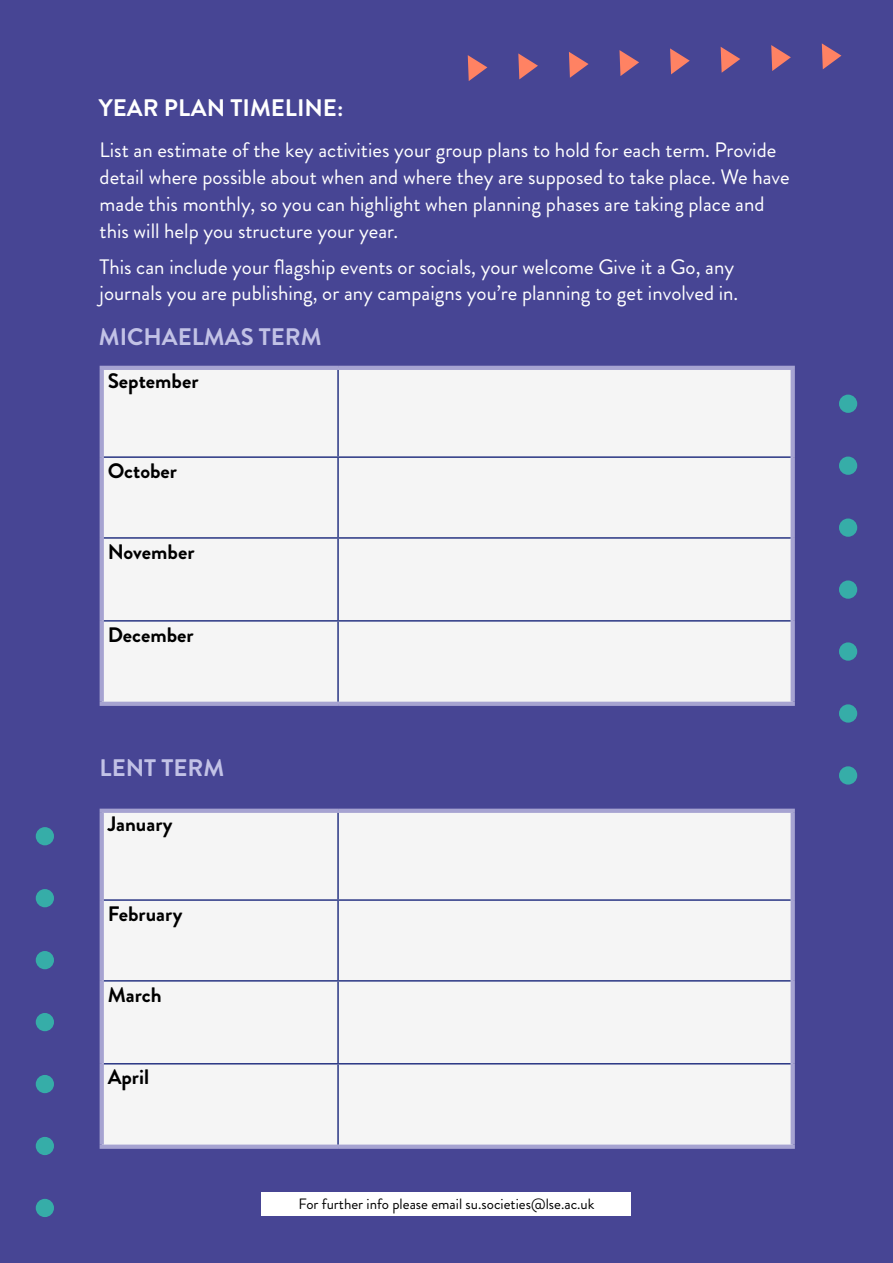
<style>
.page{position:relative;width:893px;height:1263px;background:#474594}
.page>*{position:absolute;margin:0;border:0;box-sizing:border-box;transform-origin:0 0}
.t1{font:700 23.85px "Brandon Grotesque";color:#c2c2e6}
.t2{font:700 23.85px "Brandon Grotesque";color:#fff}
.t3{font:20.85px/26.8px "Brandon Grotesque";color:#fff}
.t4{font:700 20.85px "Brandon Grotesque";color:#000}
.t5{font:15px "Brandon Grotesque";color:#000}
</style>
<div class="page">
<div style="left:262px;top:1192px;width:369px;height:24px;background:#fff"></div>
<div style="left:104px;top:370px;width:687px;height:332px;background:#f5f5f5"></div>
<hr style="left:100px;top:366px;width:238px;height:4px;background:#a6a3d1">
<hr style="left:100px;top:370px;width:4px;height:87px;background:#a6a3d1">
<hr style="left:338px;top:366px;width:457px;height:4px;background:#a6a3d1">
<hr style="left:791px;top:370px;width:4px;height:87px;background:#a6a3d1">
<hr style="left:100px;top:457px;width:4px;height:81px;background:#a6a3d1">
<hr style="left:791px;top:457px;width:4px;height:81px;background:#a6a3d1">
<hr style="left:100px;top:538px;width:4px;height:83px;background:#a6a3d1">
<hr style="left:791px;top:538px;width:4px;height:83px;background:#a6a3d1">
<hr style="left:100px;top:621px;width:4px;height:81px;background:#a6a3d1">
<hr style="left:791px;top:621px;width:4px;height:81px;background:#a6a3d1">
<hr style="left:100px;top:702px;width:238px;height:4px;background:#a6a3d1">
<hr style="left:338px;top:702px;width:457px;height:4px;background:#a6a3d1">
<hr style="left:337px;top:370px;width:2px;height:86px;background:#283583">
<hr style="left:104px;top:456px;width:234px;height:2px;background:#283583">
<hr style="left:338px;top:456px;width:453px;height:2px;background:#283583">
<hr style="left:337px;top:458px;width:2px;height:79px;background:#283583">
<hr style="left:104px;top:537px;width:234px;height:2px;background:#283583">
<hr style="left:338px;top:537px;width:453px;height:2px;background:#283583">
<hr style="left:337px;top:539px;width:2px;height:81px;background:#283583">
<hr style="left:104px;top:620px;width:234px;height:2px;background:#283583">
<hr style="left:338px;top:620px;width:453px;height:2px;background:#283583">
<hr style="left:337px;top:622px;width:2px;height:80px;background:#283583">
<div style="left:104px;top:813px;width:687px;height:331px;background:#f5f5f5"></div>
<hr style="left:100px;top:809px;width:238px;height:4px;background:#a6a3d1">
<hr style="left:100px;top:813px;width:4px;height:87px;background:#a6a3d1">
<hr style="left:338px;top:809px;width:457px;height:4px;background:#a6a3d1">
<hr style="left:791px;top:813px;width:4px;height:87px;background:#a6a3d1">
<hr style="left:100px;top:900px;width:4px;height:81px;background:#a6a3d1">
<hr style="left:791px;top:900px;width:4px;height:81px;background:#a6a3d1">
<hr style="left:100px;top:981px;width:4px;height:83px;background:#a6a3d1">
<hr style="left:791px;top:981px;width:4px;height:83px;background:#a6a3d1">
<hr style="left:100px;top:1064px;width:4px;height:80px;background:#a6a3d1">
<hr style="left:791px;top:1064px;width:4px;height:80px;background:#a6a3d1">
<div style="left:100px;top:1144px;width:238px;height:5px;background:#a6a3d1"></div>
<div style="left:338px;top:1144px;width:457px;height:5px;background:#a6a3d1"></div>
<hr style="left:337px;top:813px;width:2px;height:86px;background:#283583">
<hr style="left:104px;top:899px;width:234px;height:2px;background:#283583">
<hr style="left:338px;top:899px;width:453px;height:2px;background:#283583">
<hr style="left:337px;top:901px;width:2px;height:79px;background:#283583">
<hr style="left:104px;top:980px;width:234px;height:1px;background:#283583">
<hr style="left:338px;top:980px;width:453px;height:1px;background:#283583">
<hr style="left:337px;top:981px;width:2px;height:82px;background:#283583">
<hr style="left:104px;top:1063px;width:234px;height:1px;background:#283583">
<hr style="left:338px;top:1063px;width:453px;height:1px;background:#283583">
<hr style="left:337px;top:1064px;width:2px;height:80px;background:#283583">
<div style="left:36px;top:827px;width:18px;height:18px;background:#36ada8;border-radius:50%"></div>
<div style="left:36px;top:889px;width:18px;height:18px;background:#36ada8;border-radius:50%"></div>
<div style="left:36px;top:951px;width:18px;height:18px;background:#36ada8;border-radius:50%"></div>
<div style="left:36px;top:1013px;width:18px;height:18px;background:#36ada8;border-radius:50%"></div>
<div style="left:36px;top:1075px;width:18px;height:18px;background:#36ada8;border-radius:50%"></div>
<div style="left:36px;top:1137px;width:18px;height:18px;background:#36ada8;border-radius:50%"></div>
<div style="left:36px;top:1199px;width:18px;height:18px;background:#36ada8;border-radius:50%"></div>
<div style="left:839px;top:395px;width:18px;height:18px;background:#36ada8;border-radius:50%"></div>
<div style="left:839px;top:457px;width:18px;height:18px;background:#36ada8;border-radius:50%"></div>
<div style="left:839px;top:518px;width:18px;height:19px;background:#36ada8;border-radius:50%"></div>
<div style="left:839px;top:580px;width:18px;height:19px;background:#36ada8;border-radius:50%"></div>
<div style="left:839px;top:642px;width:18px;height:19px;background:#36ada8;border-radius:50%"></div>
<div style="left:839px;top:704px;width:18px;height:19px;background:#36ada8;border-radius:50%"></div>
<div style="left:839px;top:766px;width:18px;height:18px;background:#36ada8;border-radius:50%"></div>
<svg style="left:822px;top:43px;width:19px;height:26px"></svg>
<svg style="left:771px;top:45px;width:20px;height:26px"></svg>
<svg style="left:721px;top:47px;width:19px;height:26px"></svg>
<svg style="left:670px;top:48px;width:20px;height:26px"></svg>
<svg style="left:619px;top:50px;width:20px;height:26px"></svg>
<svg style="left:569px;top:52px;width:20px;height:26px"></svg>
<svg style="left:518px;top:53px;width:20px;height:26px"></svg>
<svg style="left:468px;top:55px;width:19px;height:26px"></svg>
<p class="t2" style="left:99px;top:91px;width:246px">YEAR PLAN TIMELINE:</p>
<p class="t3" style="left:100px;top:137px;width:692px">List an estimate of the key activities your group plans to hold for each term. Provide detail where possible about when and where they are supposed to take place. We have made this monthly, so you can highlight when planning phases are taking place and this will help you structure your year.</p>
<p class="t3" style="left:100px;top:253px;width:640px">This can include your flagship events or socials, your welcome Give it a Go, any journals you are publishing, or any campaigns you’re planning to get involved in.</p>
<p class="t1" style="left:99px;top:320px;width:224px">MICHAELMAS TERM</p>
<p class="t4" style="left:108px;top:367px;width:92px">September</p>
<p class="t4" style="left:108px;top:456px;width:71px">October</p>
<p class="t4" style="left:108px;top:537px;width:88px">November</p>
<p class="t4" style="left:108px;top:620px;width:87px">December</p>
<p class="t1" style="left:100px;top:751px;width:126px">LENT TERM</p>
<p class="t4" style="left:108px;top:810px;width:66px">January</p>
<p class="t4" style="left:108px;top:899px;width:76px">February</p>
<p class="t4" style="left:108px;top:980px;width:55px">March</p>
<p class="t4" style="left:108px;top:1063px;width:43px">April</p>
<p class="t5" style="left:298px;top:1193px;width:298px">For further info please email su.societies@lse.ac.uk</p>
</div>
